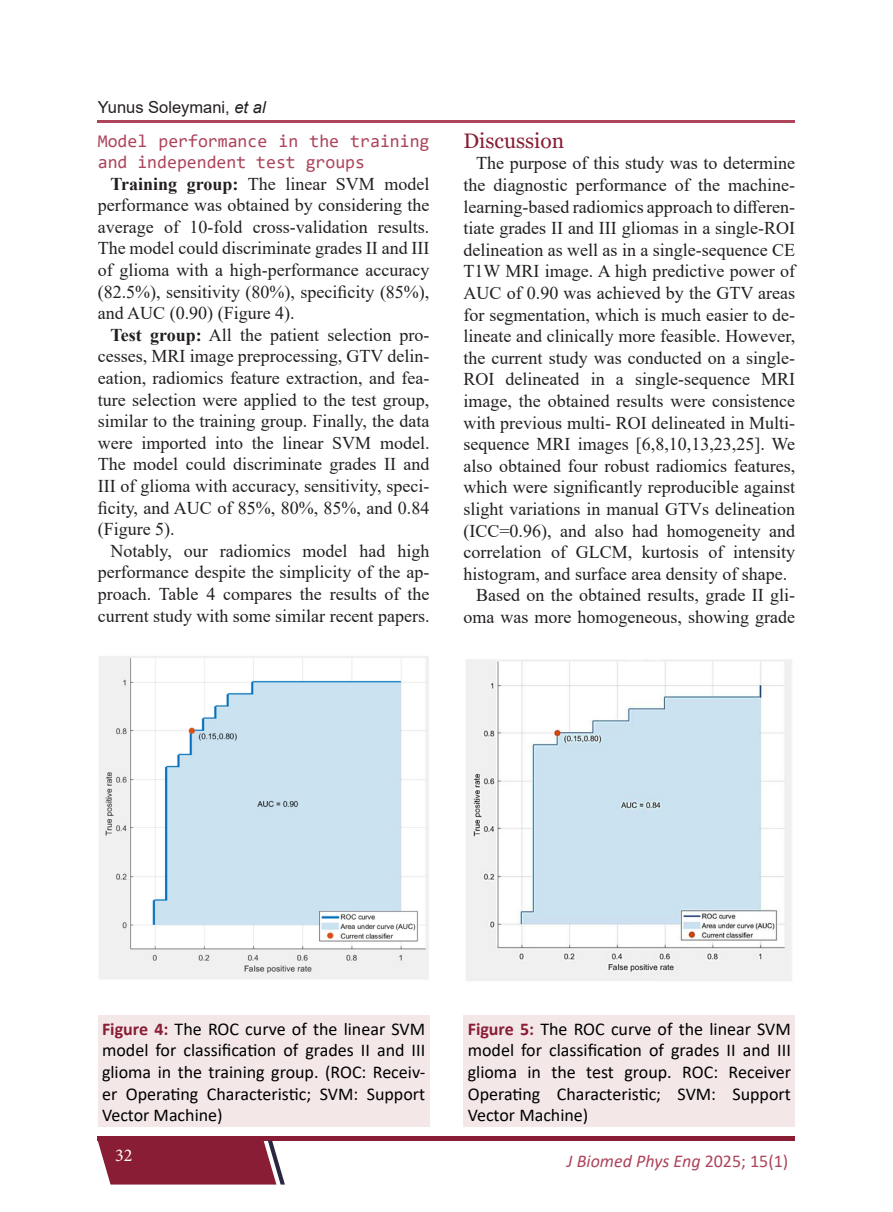
<style>
.page{position:relative;width:893px;height:1212px;background:#fff}
.page>*{position:absolute;margin:0;border:0;box-sizing:border-box;transform-origin:0 0}
.Heading{font:21px "Georgia";color:#881d35}
.Body{font:18px/21.6px "Times New Roman";color:#231f20;text-align:justify}
.Figure{font:18px/21.6px "Calibri";color:#000;text-align:justify}
.Body-2{font:18px/21.5px "Consolas";color:#ad445b}
.t1{font:italic 18px "Calibri";color:#ad445b}
.t2{font:18px "Minion Pro";color:#fff}
.Running_Author{font:16.5px "Arial";color:#231f20}
.s1{font-style:italic}
.s2{font-weight:700}
.s3{font-weight:700;color:#881d35}
.s4{font-style:normal}
</style>
<div class="page">
<div style="left:98px;top:1136px;width:697px;height:5px;background:#881d35"></div>
<svg style="left:98px;top:1141px;width:187px;height:43px;background:#903147"></svg>
<hr style="left:98px;top:120px;width:697px;height:2px;background:#ad445b">
<img style="left:99px;top:656px;width:330px;height:323px">
<div style="left:98px;top:1015px;width:331px;height:112px;background:#f3e7e8"></div>
<img style="left:466px;top:659px;width:326px;height:322px">
<div style="left:463px;top:1015px;width:332px;height:112px;background:#f3e7e8"></div>
<p class="Running_Author" style="left:98px;top:96px;width:169px">Yunus Soleymani, <span class="s1">et al</span></p>
<p class="Body-2" style="left:98px;top:129px;width:333px">Model performance in the training and independent test groups</p>
<p class="Body" style="left:98px;top:172px;width:333px;text-indent:13px"><span class="s2">Training group:</span> The linear SVM model performance was obtained by considering the average of 10-fold cross-validation results.<br>The model could discriminate grades II and III of glioma with a high-performance accuracy (82.5%), sensitivity (80%), specificity (85%), and AUC (0.90) (Figure 4).</p>
<p class="Body" style="left:98px;top:323px;width:333px;text-indent:13px"><span class="s2">Test group:</span> All the patient selection pro&shy;cesses, MRI image preprocessing, GTV delin&shy;eation, radiomics feature extraction, and fea&shy;ture selection were applied to the test group, similar to the training group. Finally, the data were imported into the linear SVM model.<br>The model could discriminate grades II and III of glioma with accuracy, sensitivity, speci&shy;ficity, and AUC of 85%, 80%, 85%, and 0.84 (Figure 5).</p>
<p class="Body" style="left:98px;top:539px;width:333px;text-indent:13px">Notably, our radiomics model had high performance despite the simplicity of the ap&shy;proach. Table 4 compares the results of the current study with some similar recent papers.</p>
<p class="Heading" style="left:463px;top:128px;width:102px">Discussion</p>
<p class="Body" style="left:463px;top:152px;width:333px;text-indent:13px">The purpose of this study was to determine the diagnostic performance of the machine&shy;learning-based radiomics approach to differen&shy;tiate grades II and III gliomas in a single-ROI delineation as well as in a single-sequence CE T1W MRI image. A high predictive power of AUC of 0.90 was achieved by the GTV areas for segmentation, which is much easier to de&shy;lineate and clinically more feasible. However, the current study was conducted on a single-ROI delineated in a single-sequence MRI image, the obtained results were consistence with previous multi- ROI delineated in Multi&shy;sequence MRI images [6,8,10,13,23,25]. We also obtained four robust radiomics features, which were significantly reproducible against slight variations in manual GTVs delineation (ICC=0.96), and also had homogeneity and correlation of GLCM, kurtosis of intensity histogram, and surface area density of shape.</p>
<p class="Body" style="left:463px;top:584px;width:333px;text-align:right">Based on the obtained results, grade II gli&shy;oma was more homogeneous, showing grade</p>
<p class="Figure" style="left:102px;top:1017px;width:325px"><span class="s3">Figure 4:</span> The ROC curve of the linear SVM model for classification of grades II and III glioma in the training group. (ROC: Receiv&shy;er Operating Characteristic; SVM: Support Vector Machine)</p>
<p class="Figure" style="left:468px;top:1017px;width:325px"><span class="s3">Figure 5:</span> The ROC curve of the linear SVM model for classification of grades II and III glioma in the test group. ROC: Receiver Operating Characteristic; SVM: Support Vector Machine)</p>
<p class="t2" style="left:115px;top:1143px;width:19px">32</p>
<p class="t1" style="left:567px;top:1148px;width:223px">J Biomed Phys Eng <span class="s4">2025; 15(1)</span></p>
</div>
